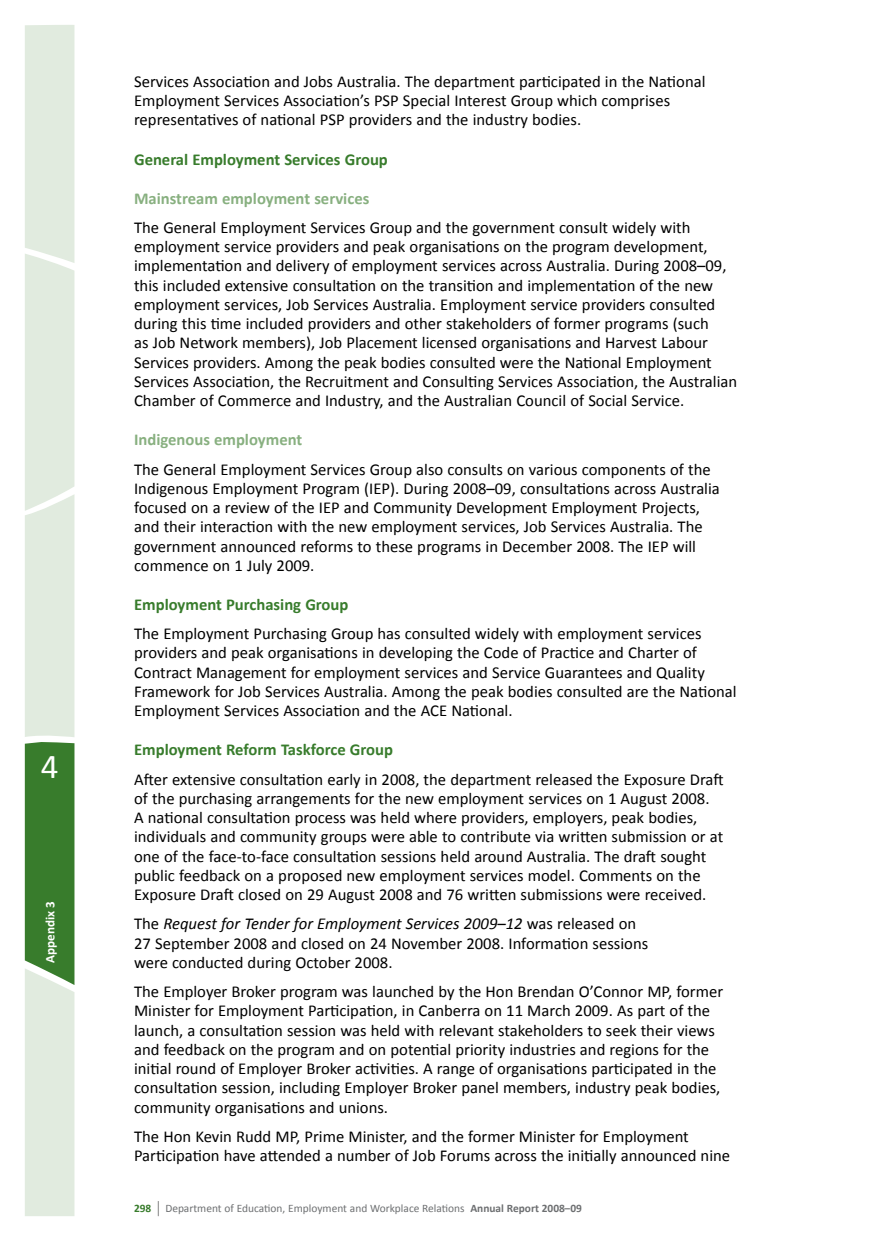
<style>
.page{position:relative;width:874px;height:1241px;background:#fff}
.page>*{position:absolute;margin:0;border:0;box-sizing:border-box;transform-origin:0 0}
.t1{font:35px "Calibri";color:#fff}
.t2{font:16.62px/19.2px "Calibri";color:#000}
.t3{font:700 16.62px "Calibri";color:#387c2c}
.t4{font:700 16.62px "Calibri";color:#88b080}
.t5{font:700 13.12px "Calibri";color:#fff}
.t6{font:11.38px "Calibri";color:#6d6f71}
.s1{font-style:italic}
.s2{font-weight:700;color:#387c2c}
.s3{font-size:17.15px;color:#000}
.s4{font-weight:700}
</style>
<div class="page">
<svg style="left:25px;top:25px;width:49px;height:1190px;background:#c1d6bd"></svg>
<h1 class="t1" style="left:41px;top:744px;width:19px">4</h1>
<p class="t5" style="left:42px;top:962px;width:63px;rotate:-90deg">Appendix 3</p>
<p class="t2" style="left:134px;top:71px;width:572px">Services Association and Jobs Australia. The department participated in the National<br>Employment Services Association’s PSP Special Interest Group which comprises representatives of national PSP providers and the industry bodies.</p>
<p class="t3" style="left:134px;top:149px;width:255px">General Employment Services Group</p>
<p class="t4" style="left:134px;top:188px;width:237px">Mainstream employment services</p>
<p class="t2" style="left:134px;top:217px;width:604px">The General Employment Services Group and the government consult widely with employment service providers and peak organisations on the program development, implementation and delivery of employment services across Australia. During 2008–09, this included extensive consultation on the transition and implementation of the new employment services, Job Services Australia. Employment service providers consulted during this time included providers and other stakeholders of former programs (such<br>as Job Network members), Job Placement licensed organisations and Harvest Labour Services providers. Among the peak bodies consulted were the National Employment Services Association, the Recruitment and Consulting Services Association, the Australian Chamber of Commerce and Industry, and the Australian Council of Social Service.</p>
<p class="t4" style="left:134px;top:429px;width:170px">Indigenous employment</p>
<p class="t2" style="left:134px;top:458px;width:587px">The General Employment Services Group also consults on various components of the Indigenous Employment Program (IEP). During 2008–09, consultations across Australia focused on a review of the IEP and Community Development Employment Projects, and their interaction with the new employment services, Job Services Australia. The government announced reforms to these programs in December 2008. The IEP will commence on 1 July 2009.</p>
<p class="t3" style="left:134px;top:594px;width:216px">Employment Purchasing Group</p>
<p class="t2" style="left:134px;top:623px;width:603px">The Employment Purchasing Group has consulted widely with employment services providers and peak organisations in developing the Code of Practice and Charter of Contract Management for employment services and Service Guarantees and Quality Framework for Job Services Australia. Among the peak bodies consulted are the National Employment Services Association and the ACE National.</p>
<p class="t3" style="left:134px;top:739px;width:260px">Employment Reform Taskforce Group</p>
<p class="t2" style="left:134px;top:768px;width:590px">After extensive consultation early in 2008, the department released the Exposure Draft of the purchasing arrangements for the new employment services on 1 August 2008.<br>A national consultation process was held where providers, employers, peak bodies, individuals and community groups were able to contribute via written submission or at one of the face-to-face consultation sessions held around Australia. The draft sought public feedback on a proposed new employment services model. Comments on the Exposure Draft closed on 29 August 2008 and 76 written submissions were received.</p>
<p class="t2" style="left:134px;top:913px;width:515px">The <span class="s1">Request for Tender for Employment Services 2009–12</span> was released on<br>27 September 2008 and closed on 24 November 2008. Information sessions were conducted during October 2008.</p>
<p class="t2" style="left:134px;top:980px;width:590px">The Employer Broker program was launched by the Hon Brendan O’Connor MP, former Minister for Employment Participation, in Canberra on 11 March 2009. As part of the launch, a consultation session was held with relevant stakeholders to seek their views and feedback on the program and on potential priority industries and regions for the initial round of Employer Broker activities. A range of organisations participated in the consultation session, including Employer Broker panel members, industry peak bodies, community organisations and unions.</p>
<p class="t2" style="left:134px;top:1125px;width:597px">The Hon Kevin Rudd MP, Prime Minister, and the former Minister for Employment<br>Participation have attended a number of Job Forums across the initially announced nine</p>
<p class="t6" style="left:134px;top:1201px;width:449px"><span class="s2">298</span> <span class="s3">|</span> Department of Education, Employment and Workplace Relations <span class="s4">Annual Report 2008–09</span></p>
</div>
